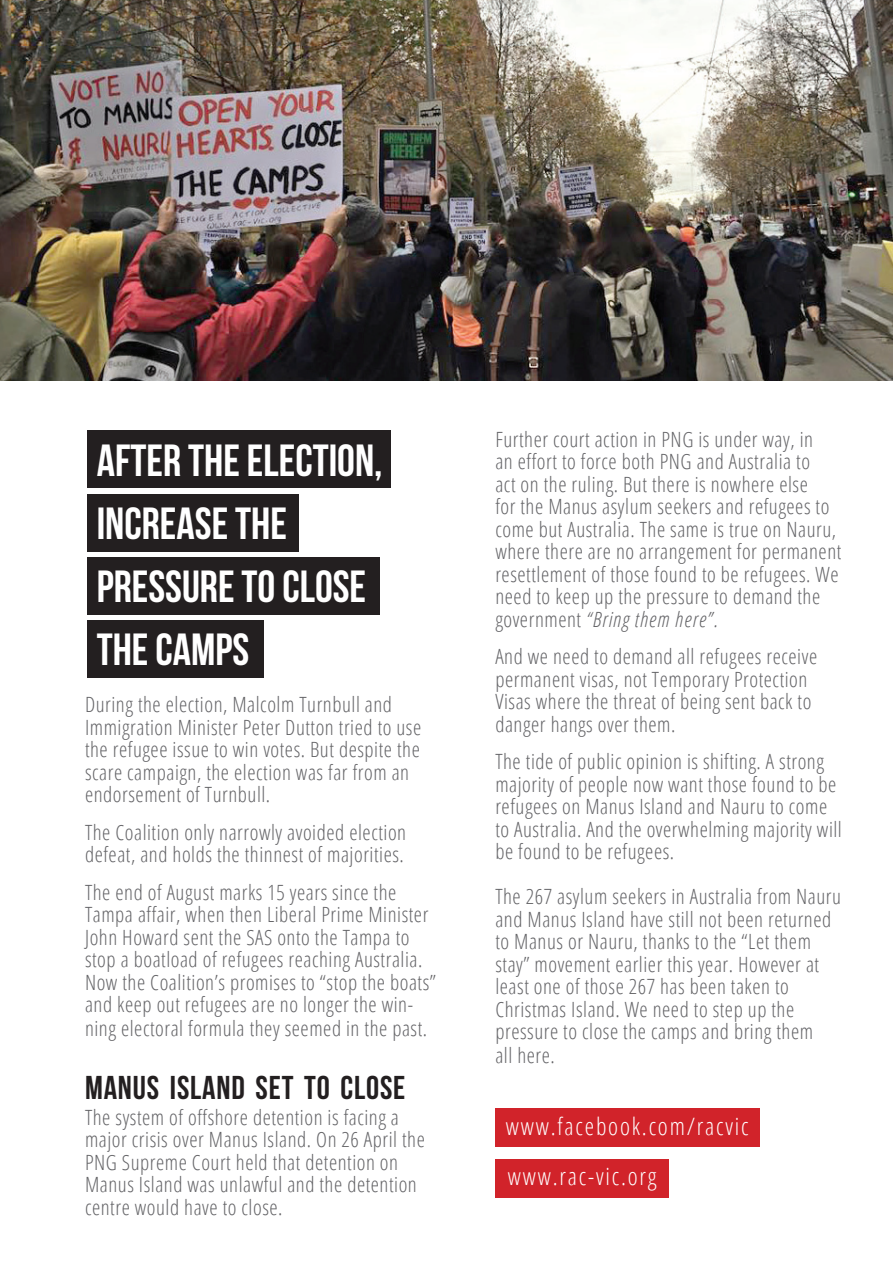
<style>
.page{position:relative;width:893px;height:1263px;background:#fff}
.page>*{position:absolute;margin:0;border:0;box-sizing:border-box;transform-origin:0 0}
.t1{font:45px/63px "Bebas Neue";color:#fff}
.t2{font:33px "Bebas Neue";letter-spacing:.025em;color:#231f20}
.t3{font:300 condensed 24px/50.6px "Open Sans";letter-spacing:.075em;color:#fff}
.t4{font:300 condensed 21px/22.5px "Open Sans";letter-spacing:.025em;color:#636366}
.s1{font-style:italic}
</style>
<div class="page">
<div style="left:495px;top:1108px;width:265px;height:39px;background:#d1232a"></div>
<div style="left:495px;top:1159px;width:174px;height:38px;background:#d1232a"></div>
<div style="left:87px;top:431px;width:303px;height:57px;background:#231f20"></div>
<div style="left:87px;top:494px;width:212px;height:57px;background:#231f20"></div>
<div style="left:87px;top:557px;width:293px;height:57px;background:#231f20"></div>
<div style="left:87px;top:620px;width:177px;height:57px;background:#231f20"></div>
<img style="left:0;top:0;width:893px;height:381px">
<p class="t4" style="left:495px;top:427px;width:347px">Further court action in PNG is under way, in<br>an effort to force both PNG and Australia to<br>act on the ruling. But there is nowhere else<br>for the Manus asylum seekers and refugees to come but Australia. The same is true on Nauru, where there are no arrangement for permanent resettlement of those found to be refugees. We need to keep up the pressure to demand the government <span class="s1">“Bring them here”.</span></p>
<p class="t4" style="left:495px;top:644px;width:323px">And we need to demand all refugees receive permanent visas, not Temporary Protection Visas where the threat of being sent back to danger hangs over them.</p>
<p class="t4" style="left:495px;top:749px;width:348px">The tide of public opinion is shifting. A strong majority of people now want those found to be refugees on Manus Island and Nauru to come to Australia. And the overwhelming majority will be found to be refugees.</p>
<p class="t4" style="left:495px;top:884px;width:347px">The 267 asylum seekers in Australia from Nauru and Manus Island have still not been returned to Manus or Nauru, thanks to the “Let them stay” movement earlier this year. However at least one of those 267 has been taken to Christmas Island. We need to step up the pressure to close the camps and bring them<br>all here.</p>
<h1 class="t1" style="left:97px;top:428px;width:287px">AFTER THE ELECTION,<br>INCREASE THE<br>PRESSURE TO CLOSE<br>THE CAMPS</h1>
<p class="t4" style="left:85px;top:692px;width:338px">During the election, Malcolm Turnbull and Immigration Minister Peter Dutton tried to use the refugee issue to win votes. But despite the scare campaign, the election was far from an endorsement of Turnbull.</p>
<p class="t4" style="left:85px;top:820px;width:323px">The Coalition only narrowly avoided election defeat, and holds the thinnest of majorities.</p>
<p class="t4" style="left:85px;top:880px;width:352px">The end of August marks 15 years since the Tampa affair, when then Liberal Prime Minister John Howard sent the SAS onto the Tampa to stop a boatload of refugees reaching Australia.<br>Now the Coalition’s promises to “stop the boats” and keep out refugees are no longer the win&shy;ning electoral formula they seemed in the past.</p>
<h2 class="t2" style="left:85px;top:1069px;width:322px">MANUS ISLAND SET TO CLOSE</h2>
<p class="t4" style="left:85px;top:1105px;width:341px">The system of offshore detention is facing a major crisis over Manus Island. On 26 April the PNG Supreme Court held that detention on Manus Island was unlawful and the detention centre would have to close.</p>
<p class="t3" style="left:506px;top:1100px;width:244px">www.facebook.com/racvic www.rac-vic.org</p>
</div>
